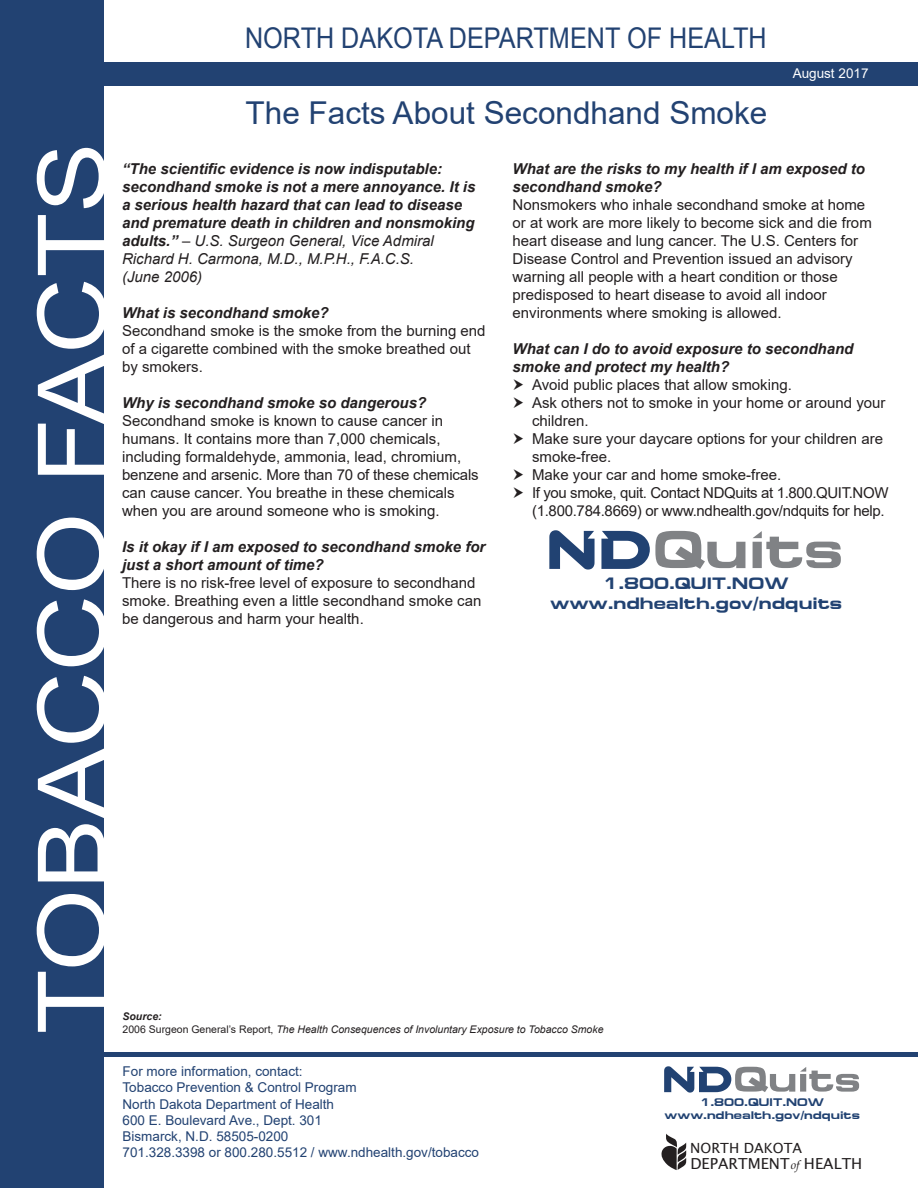
<style>
.page{position:relative;width:918px;height:1188px;background:#fff}
.page>*{position:absolute;margin:0;border:0;box-sizing:border-box;transform-origin:0 0}
.t1{font:94.5px "Arial";color:#fff;scale:1.12 1}
.t2{font:31.5px "Arial";color:#224272}
.t3{font:28.5px "Arial Narrow";color:#224272;scale:1.08 1}
.t4{font:700 16.65px/20.1px "Federation";color:#214272;text-align:center}
.t5{font:15.15px "Lucida Sans";color:#231f20}
.t6{font:15px/18px "Arial";color:#231f20}
.t7{font:italic 700 15px/18px "Arial";color:#231f20}
.t8{font:15px "Arial";letter-spacing:-.02em;color:#231f20}
.t9{font:italic 15px "Arial";color:#231f20}
.t10{font:15px "Arial";letter-spacing:-.025em;color:#231f20}
.t11{font:13.95px "Lucida Sans";color:#231f20}
.t12{font:13.5px "Arial";color:#224272}
.t13{font:13.5px "Arial";color:#fff}
.t14{font:italic 12.15px "Book Antiqua";color:#231f20}
.t15{font:700 11.25px/13.4px "Federation";color:#214272;text-align:center}
.t16{font:italic 10.5px "Arial";color:#231f20}
.t17{font:italic 700 10.5px "Arial";color:#231f20}
.s1{font-weight:400;font-style:normal}
.s2{font-weight:400}
.s3{font-style:normal}
</style>
<div class="page">
<div style="left:0;top:0;width:104px;height:1188px;background:#224272"></div>
<hr style="left:91px;top:1052px;width:827px;height:4px;background:#224272">
<svg style="left:662px;top:1134px;width:25px;height:36px"></svg>
<svg style="left:664px;top:1066px;width:195px;height:27px"></svg>
<div style="left:65px;top:63px;width:853px;height:23px;background:#224272"></div>
<svg style="left:549px;top:530px;width:292px;height:40px"></svg>
<p class="t1" style="left:7px;top:1034px;width:798px;rotate:-90deg">TOBACCO FACTS</p>
<p class="t3" style="left:245px;top:17px;width:485px">NORTH DAKOTA DEPARTMENT OF HEALTH</p>
<p class="t13" style="left:793px;top:64px;width:77px">August 2017</p>
<p class="t2" style="left:246px;top:91px;width:523px">The Facts About Secondhand Smoke</p>
<p class="t7" style="left:122px;top:160px;width:355px">“The scientific evidence is now indisputable: secondhand smoke is not a mere annoyance. It is a serious health hazard that can lead to disease and premature death in children and nonsmoking adults.” <span class="s1">–</span> <span class="s2">U.S. Surgeon General, Vice Admiral</span></p>
<p class="t9" style="left:122px;top:249px;width:294px">Richard H. Carmona, M.D., M.P.H., F.A.C.S.</p>
<p class="t9" style="left:122px;top:267px;width:82px">(June 2006)</p>
<p class="t7" style="left:122px;top:304px;width:208px">What is secondhand smoke?</p>
<p class="t6" style="left:122px;top:321px;width:365px">Secondhand smoke is the smoke from the burning end of a cigarette combined with the smoke breathed out by smokers.</p>
<p class="t7" style="left:122px;top:394px;width:306px">Why is secondhand smoke so dangerous?</p>
<p class="t6" style="left:122px;top:411px;width:322px">Secondhand smoke is known to cause cancer in</p>
<p class="t6" style="left:122px;top:429px;width:358px">humans. It contains more than 7,000 chemicals, including formaldehyde, ammonia, lead, chromium, benzene and arsenic. More than 70 of these chemicals can cause cancer. You breathe in these chemicals when you are around someone who is smoking.</p>
<p class="t7" style="left:122px;top:538px;width:365px">Is it okay if I am exposed to secondhand smoke for just a short amount of time?</p>
<p class="t6" style="left:122px;top:573px;width:361px">There is no risk-free level of exposure to secondhand smoke. Breathing even a little secondhand smoke can be dangerous and harm your health.</p>
<p class="t7" style="left:513px;top:160px;width:354px">What are the risks to my health if I am exposed to secondhand smoke?</p>
<p class="t6" style="left:513px;top:195px;width:361px">Nonsmokers who inhale secondhand smoke at home or at work are more likely to become sick and die from heart disease and lung cancer. The U.S. Centers for</p>
<p class="t6" style="left:513px;top:249px;width:342px">Disease Control and Prevention issued an advisory warning all people with a heart condition or those</p>
<p class="t6" style="left:513px;top:285px;width:316px">predisposed to heart disease to avoid all indoor</p>
<p class="t6" style="left:513px;top:303px;width:271px">environments where smoking is allowed.</p>
<p class="t7" style="left:513px;top:340px;width:342px">What can I do to avoid exposure to secondhand smoke and protect my health?</p>
<p class="t6" style="left:532px;top:375px;width:261px">Avoid public places that allow smoking.</p>
<p class="t6" style="left:532px;top:393px;width:355px">Ask others not to smoke in your home or around your</p>
<p class="t6" style="left:532px;top:411px;width:58px">children.</p>
<p class="t6" style="left:532px;top:429px;width:352px">Make sure your daycare options for your children are</p>
<p class="t6" style="left:532px;top:447px;width:81px">smoke-free.</p>
<p class="t6" style="left:532px;top:465px;width:251px">Make your car and home smoke-free.</p>
<p class="t10" style="left:532px;top:482px;width:358px">If you smoke, quit. Contact NDQuits at 1.800.QUIT.NOW</p>
<p class="t8" style="left:532px;top:500px;width:354px">(1.800.784.8669) or www.ndhealth.gov/ndquits for help.</p>
<p class="t4" style="left:550px;top:573px;width:293px">1.800.QUIT.NOW www.ndhealth.gov/ndquits</p>
<p class="t17" style="left:123px;top:1009px;width:41px">Source:</p>
<p class="t16" style="left:123px;top:1022px;width:482px"><span class="s3">2006 Surgeon General’s Report,</span> The Health Consequences of Involuntary Exposure to Tobacco Smoke</p>
<p class="t12" style="left:123px;top:1062px;width:182px">For more information, contact:</p>
<p class="t12" style="left:123px;top:1078px;width:236px">Tobacco Prevention &amp; Control Program</p>
<p class="t12" style="left:123px;top:1095px;width:213px">North Dakota Department of Health</p>
<p class="t12" style="left:123px;top:1111px;width:201px">600 E. Boulevard Ave., Dept. 301</p>
<p class="t12" style="left:123px;top:1127px;width:167px">Bismarck, N.D. 58505-0200</p>
<p class="t12" style="left:123px;top:1143px;width:358px">701.328.3398 or 800.280.5512 / www.ndhealth.gov/tobacco</p>
<p class="t11" style="left:690px;top:1140px;width:113px">NORTH DAKOTA</p>
<p class="t5" style="left:690px;top:1155px;width:174px">DEPARTMENT HEALTH</p>
<p class="t15" style="left:665px;top:1095px;width:197px">1.800.QUIT.NOW www.ndhealth.gov/ndquits</p>
<p class="t14" style="left:791px;top:1156px;width:10px">of</p>
</div>
